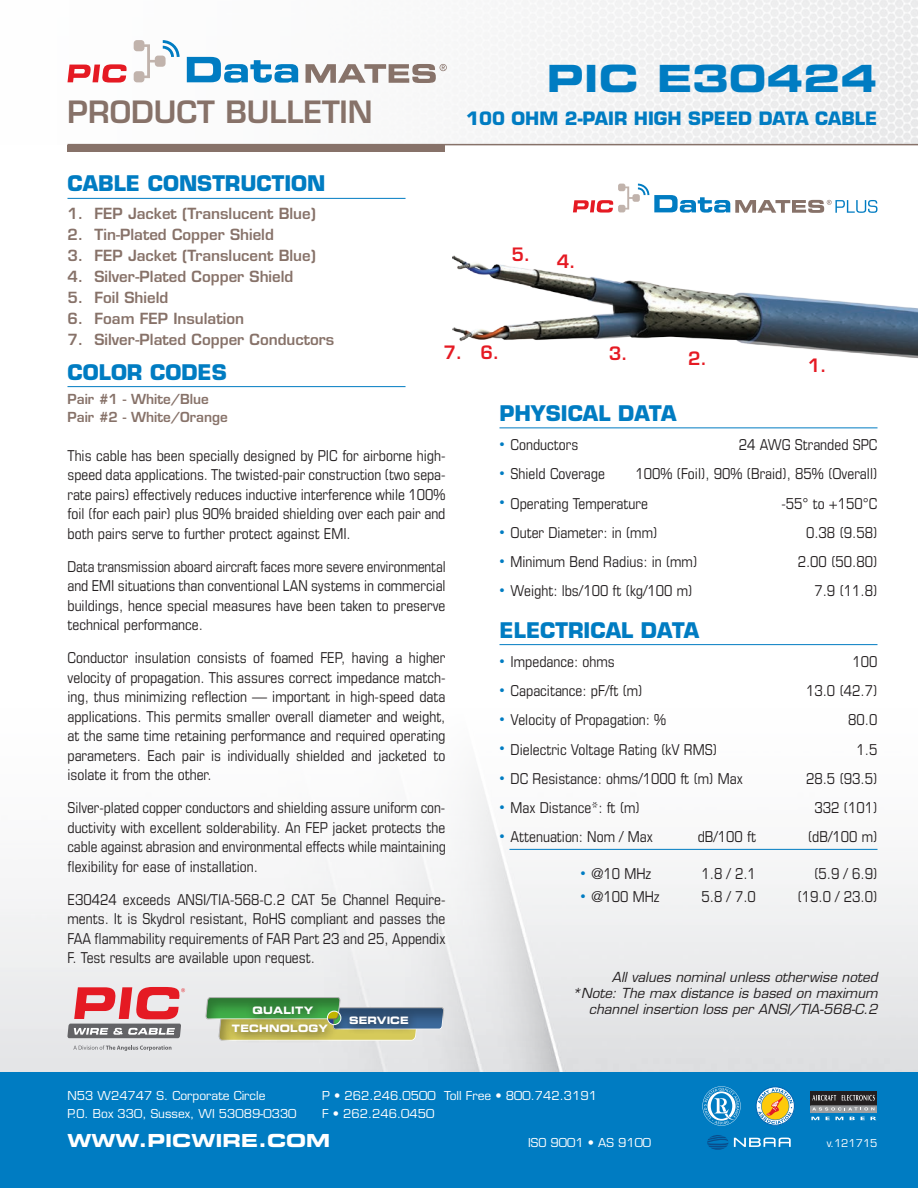
<style>
.page{position:relative;width:918px;height:1188px;background:#fff}
.page>*{position:absolute;margin:0;border:0;box-sizing:border-box;transform-origin:0 0}
.t1{font:37.5px "Eurostile LT Std Bold Ex 2";color:#007cc2}
.t2{font:600 30px "Eurostile LT Std";color:#877269}
.t3{font:700 21px "Eurostile LT Std";color:#007cc2}
.t4{font:700 18px "Eurostile LT Std";color:#007cc2}
.t5{font:18px "Eurostile LT Std Bold Ex 2";color:#fff}
.t6{font:600 18px "Eurostile LT Std";color:#e51a23}
.t7{font:condensed 15px/19.5px "Eurostile LT Std";color:#231f20;text-align:justify}
.t8{font:condensed 15px/19.5px "Eurostile LT Std";color:#231f20;text-align:justify;scale:.96 1}
.t9{font:600 15px "Eurostile LT Std";color:#877269}
.t10{font:italic 13.5px/16.2px "Eurostile LT Std";color:#231f20;text-align:right}
.t11{font:600 13.5px/18px "Eurostile LT Std";color:#877269}
.t12{font:12px/18px "Eurostile LT Std";color:#fff}
.t13{font:10.5px "Eurostile LT Std";color:#fff}
.t14{font:10.2px "Eurostile LT Std Bold Ex 2";letter-spacing:.02em;color:#fff;scale:.9 1}
.t15{font:10.2px "Eurostile LT Std Bold Ex 2";color:#fff;scale:.9 1}
.s1{font-size:10.5px;color:#007cc2}
</style>
<div class="page">
<img style="left:67px;top:0;width:851px;height:145px">
<hr style="left:68px;top:144px;width:850px;height:1px;background:#877269">
<div style="left:68px;top:145px;width:378px;height:7px;background:#877269"></div>
<div style="left:0;top:1071px;width:918px;height:117px;background:#007cc2"></div>
<svg style="left:68px;top:64px;width:59px;height:19px"></svg>
<svg style="left:187px;top:57px;width:111px;height:26px"></svg>
<svg style="left:134px;top:40px;width:46px;height:42px"></svg>
<svg style="left:306px;top:64px;width:141px;height:19px"></svg>
<svg style="left:702px;top:1086px;width:39px;height:40px"></svg>
<div style="left:204px;top:995px;width:138px;height:24px;background:#ebebed"></div>
<svg style="left:205px;top:997px;width:239px;height:44px;background:#9cb69b"></svg>
<svg style="left:327px;top:1011px;width:14px;height:14px"></svg>
<div style="left:327px;top:1011px;width:14px;height:14px;border:1px solid #fff;border-radius:50%"></div>
<div style="left:225px;top:1017px;width:112px;height:26px;background:#231f20;opacity:.75"></div>
<div style="left:246px;top:999px;width:77px;height:26px;background:#231f20;opacity:.75"></div>
<div style="left:343px;top:1009px;width:75px;height:25px;background:#231f20;opacity:.75"></div>
<svg style="left:73px;top:1045px;width:98px;height:6px"></svg>
<svg style="left:68px;top:987px;width:117px;height:51px;background:#cd898e"></svg>
<svg style="left:756px;top:1086px;width:39px;height:40px"></svg>
<svg style="left:707px;top:1135px;width:21px;height:15px"></svg>
<svg style="left:734px;top:1138px;width:57px;height:9px"></svg>
<div style="left:811px;top:1091px;width:66px;height:14px;background:#231f20"></div>
<svg style="left:812px;top:1095px;width:24px;height:6px"></svg>
<svg style="left:842px;top:1095px;width:33px;height:6px"></svg>
<svg style="left:811px;top:1106px;width:66px;height:6px"></svg>
<svg style="left:812px;top:1107px;width:62px;height:4px"></svg>
<hr style="left:811px;top:1105px;width:66px;height:1px;background:#6c6d70">
<svg style="left:811px;top:1117px;width:8px;height:3px"></svg>
<svg style="left:826px;top:1117px;width:17px;height:3px"></svg>
<svg style="left:850px;top:1117px;width:5px;height:3px"></svg>
<svg style="left:861px;top:1117px;width:4px;height:3px"></svg>
<svg style="left:871px;top:1117px;width:5px;height:3px"></svg>
<hr style="left:500px;top:428px;width:378px;height:1px;background:#007cc2">
<hr style="left:500px;top:644px;width:378px;height:1px;background:#007cc2">
<hr style="left:509px;top:849px;width:369px;height:1px;background:#007cc2">
<svg style="left:573px;top:184px;width:304px;height:29px"></svg>
<hr style="left:68px;top:198px;width:338px;height:1px;background:#007cc2">
<hr style="left:68px;top:386px;width:338px;height:1px;background:#007cc2">
<img style="left:453px;top:256px;width:465px;height:103px">
<h2 class="t2" style="left:68px;top:93px;width:307px">PRODUCT BULLETIN</h2>
<h1 class="t1" style="left:547px;top:52px;width:332px">PIC E30424</h1>
<p class="t4" style="left:466px;top:107px;width:413px">100 OHM 2-PAIR HIGH SPEED DATA CABLE</p>
<h3 class="t3" style="left:68px;top:171px;width:259px">CABLE CONSTRUCTION</h3>
<p class="t9" style="left:68px;top:204px;width:250px">1. FEP Jacket (Translucent Blue)</p>
<p class="t9" style="left:68px;top:225px;width:208px">2. Tin-Plated Copper Shield</p>
<p class="t9" style="left:68px;top:246px;width:250px">3. FEP Jacket (Translucent Blue)</p>
<p class="t9" style="left:68px;top:267px;width:227px">4. Silver-Plated Copper Shield</p>
<p class="t9" style="left:68px;top:288px;width:102px">5. Foil Shield</p>
<p class="t9" style="left:68px;top:309px;width:178px">6. Foam FEP Insulation</p>
<p class="t9" style="left:68px;top:330px;width:268px">7. Silver-Plated Copper Conductors</p>
<h3 class="t3" style="left:68px;top:359px;width:161px">COLOR CODES</h3>
<p class="t11" style="left:68px;top:390px;width:162px">Pair #1 - White/Blue<br>Pair #2 - White/Orange</p>
<p class="t6" style="left:511px;top:243px;width:21px">5.</p>
<p class="t6" style="left:557px;top:250px;width:21px">4.</p>
<p class="t6" style="left:443px;top:341px;width:58px">7. 6.</p>
<p class="t6" style="left:609px;top:342px;width:21px">3.</p>
<p class="t6" style="left:688px;top:347px;width:21px">2.</p>
<p class="t6" style="left:808px;top:354px;width:21px">1.</p>
<h3 class="t3" style="left:500px;top:400px;width:179px">PHYSICAL DATA</h3>
<p class="t7" style="left:500px;top:435px;width:80px"><span class="s1">•</span> Conductors</p>
<p class="t7" style="left:739px;top:435px;width:140px">24 AWG Stranded SPC</p>
<p class="t7" style="left:500px;top:464px;width:107px"><span class="s1">•</span> Shield Coverage</p>
<p class="t7" style="left:635px;top:464px;width:244px">100% (Foil), 90% (Braid), 85% (Overall)</p>
<p class="t7" style="left:500px;top:493px;width:150px"><span class="s1">•</span> Operating Temperature</p>
<p class="t7" style="left:781px;top:493px;width:98px">-55° to +150°C</p>
<p class="t7" style="left:500px;top:522px;width:159px"><span class="s1">•</span> Outer Diameter: in (mm)</p>
<p class="t7" style="left:806px;top:522px;width:73px">0.38 (9.58)</p>
<p class="t7" style="left:500px;top:552px;width:199px"><span class="s1">•</span> Minimum Bend Radius: in (mm)</p>
<p class="t7" style="left:798px;top:552px;width:81px">2.00 (50.80)</p>
<p class="t7" style="left:500px;top:581px;width:195px"><span class="s1">•</span> Weight: lbs/100 ft (kg/100 m)</p>
<p class="t7" style="left:814px;top:581px;width:65px">7.9 (11.8)</p>
<h3 class="t3" style="left:500px;top:617px;width:201px">ELECTRICAL DATA</h3>
<p class="t7" style="left:500px;top:651px;width:117px"><span class="s1">•</span> Impedance: ohms</p>
<p class="t7" style="left:852px;top:651px;width:27px">100</p>
<p class="t7" style="left:500px;top:681px;width:145px"><span class="s1">•</span> Capacitance: pF/ft (m)</p>
<p class="t7" style="left:806px;top:681px;width:73px">13.0 (42.7)</p>
<p class="t7" style="left:500px;top:710px;width:168px"><span class="s1">•</span> Velocity of Propagation: %</p>
<p class="t7" style="left:848px;top:710px;width:31px">80.0</p>
<p class="t7" style="left:500px;top:739px;width:219px"><span class="s1">•</span> Dielectric Voltage Rating (kV RMS)</p>
<p class="t7" style="left:857px;top:739px;width:22px">1.5</p>
<p class="t7" style="left:500px;top:768px;width:245px"><span class="s1">•</span> DC Resistance: ohms/1000 ft (m) Max</p>
<p class="t7" style="left:806px;top:768px;width:73px">28.5 (93.5)</p>
<p class="t7" style="left:500px;top:798px;width:142px"><span class="s1">•</span> Max Distance*: ft (m)</p>
<p class="t7" style="left:814px;top:798px;width:65px">332 (101)</p>
<p class="t7" style="left:500px;top:827px;width:155px"><span class="s1">•</span> Attenuation: Nom / Max</p>
<p class="t7" style="left:698px;top:827px;width:60px">dB/100 ft</p>
<p class="t7" style="left:808px;top:827px;width:71px">(dB/100 m)</p>
<p class="t7" style="left:580px;top:864px;width:72px"><span class="s1">•</span> @10 MHz</p>
<p class="t7" style="left:702px;top:864px;width:56px">1.8 / 2.1</p>
<p class="t7" style="left:814px;top:864px;width:65px">(5.9 / 6.9)</p>
<p class="t7" style="left:580px;top:887px;width:81px"><span class="s1">•</span> @100 MHz</p>
<p class="t7" style="left:702px;top:887px;width:56px">5.8 / 7.0</p>
<p class="t7" style="left:797px;top:887px;width:82px">(19.0 / 23.0)</p>
<p class="t7" style="left:68px;top:445px;width:380px">This cable has been specially designed by PIC for airborne high&shy;speed data applications. The twisted-pair construction (two sepa&shy;rate pairs) effectively reduces inductive interference while 100% foil (for each pair) plus 90% braided shielding over each pair and both pairs serve to further protect against EMI.</p>
<p class="t8" style="left:68px;top:556px;width:395px">Data transmission aboard aircraft faces more severe environmental and EMI situations than conventional LAN systems in commercial buildings, hence special measures have been taken to preserve technical performance.</p>
<p class="t7" style="left:68px;top:648px;width:380px">Conductor insulation consists of foamed FEP, having a higher velocity of propagation. This assures correct impedance match&shy;ing, thus minimizing reflection — important in high-speed data applications. This permits smaller overall diameter and weight, at the same time retaining performance and required operating parameters. Each pair is individually shielded and jacketed to isolate it from the other.</p>
<p class="t7" style="left:68px;top:798px;width:380px">Silver-plated copper conductors and shielding assure uniform con&shy;ductivity with excellent solderability. An FEP jacket protects the cable against abrasion and environmental effects while maintaining flexibility for ease of installation.</p>
<p class="t7" style="left:68px;top:889px;width:380px">E30424 exceeds ANSI/TIA-568-C.2 CAT 5e Channel Require&shy;ments. It is Skydrol resistant, RoHS compliant and passes the FAA flammability requirements of FAR Part 23 and 25, Appendix F. Test results are available upon request.</p>
<p class="t14" style="left:253px;top:1003px;width:69px">QUALITY</p>
<p class="t14" style="left:232px;top:1022px;width:108px">TECHNOLOGY</p>
<p class="t15" style="left:349px;top:1013px;width:68px">SERVICE</p>
<p class="t10" style="left:572px;top:969px;width:307px">All values nominal unless otherwise noted *Note: The max distance is based on maximum channel insertion loss per ANSI/TIA-568-C.2</p>
<p class="t12" style="left:322px;top:1086px;width:276px">P • 262.246.0500 Toll Free • 800.742.3191<br>F • 262.246.0450</p>
<p class="t5" style="left:68px;top:1128px;width:264px">WWW.PICWIRE.COM</p>
<p class="t12" style="left:528px;top:1133px;width:125px">ISO 9001 • AS 9100</p>
<p class="t13" style="left:827px;top:1137px;width:52px">v.121715</p>
<p class="t12" style="left:68px;top:1087px;width:231px">N53 W24747 S. Corporate Circle<br>P.O. Box 330, Sussex, WI 53089-0330</p>
</div>
